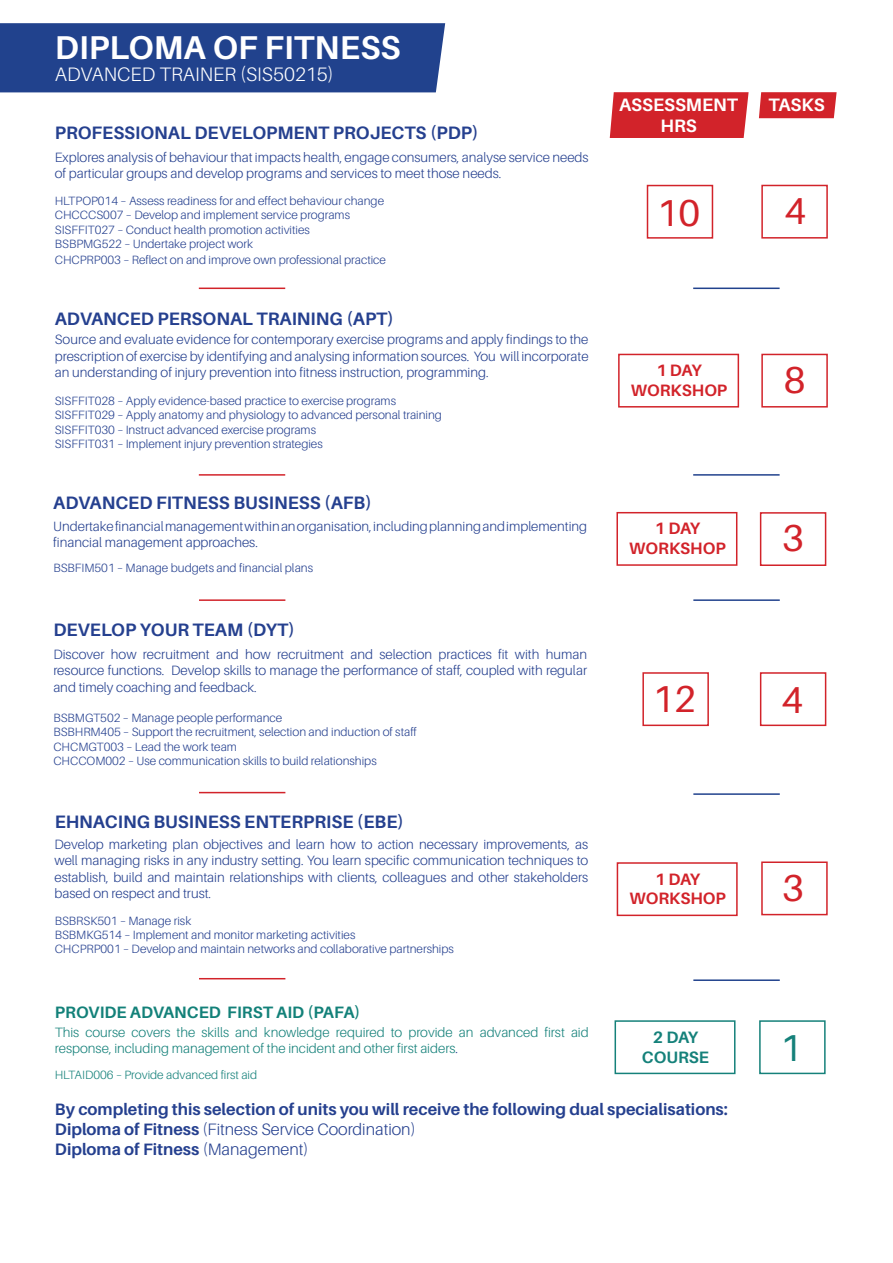
<style>
.page{position:relative;width:893px;height:1263px;background:#fff}
.page>*{position:absolute;margin:0;border:0;box-sizing:border-box;transform-origin:0 0}
.t1{font:37.5px "Aileron";color:#d2232a}
.t2{font:37.5px "Aileron";color:#15817a}
.t3{font:700 33px "Aileron";letter-spacing:.005em;color:#fff}
.t4{font:300 19.5px "Aileron";color:#fff}
.t5{font:700 18px "Aileron";color:#25408f}
.t6{font:700 18px/21.6px "Aileron";color:#fff;text-align:center}
.t7{font:700 16.5px/19.8px "Aileron";color:#25408f}
.t8{font:700 16.5px/19.8px "Aileron";color:#d2232a;text-align:center}
.t9{font:700 16.5px "Aileron";color:#138179}
.t10{font:700 16.5px/19.8px "Aileron";color:#15817a;text-align:center}
.t11{font:300 13.5px/16.2px "Aileron";color:#25408f;text-align:justify}
.t12{font:300 13.5px/16.2px "Aileron";color:#15817a}
.t13{font:300 12px/14.4px "Aileron";color:#25408f}
.t14{font:300 12px "Aileron";color:#15817a}
.s1{color:#25408f}
.s2{font-weight:300}
</style>
<div class="page">
<div style="left:610px;top:92px;width:139px;height:46px;background:#d2232a"></div>
<div style="left:0;top:23px;width:445px;height:69px;background:#21428d"></div>
<hr style="left:199px;top:288px;width:86px;height:1px;background:#d2232a">
<hr style="left:199px;top:474px;width:86px;height:2px;background:#d2232a">
<hr style="left:199px;top:599px;width:86px;height:2px;background:#d2232a">
<div style="left:647px;top:185px;width:66px;height:54px;border:2px solid #d2232a"></div>
<div style="left:761px;top:185px;width:67px;height:54px;border:2px solid #d2232a"></div>
<div style="left:618px;top:354px;width:121px;height:54px;border:2px solid #d2232a"></div>
<div style="left:761px;top:354px;width:67px;height:54px;border:2px solid #d2232a"></div>
<hr style="left:693px;top:288px;width:87px;height:1px;background:#21428d">
<hr style="left:693px;top:474px;width:87px;height:2px;background:#21428d">
<hr style="left:693px;top:599px;width:87px;height:2px;background:#21428d">
<div style="left:760px;top:512px;width:66px;height:54px;border:2px solid #d2232a"></div>
<div style="left:642px;top:672px;width:67px;height:54px;border:2px solid #d2232a"></div>
<div style="left:760px;top:672px;width:66px;height:54px;border:2px solid #d2232a"></div>
<svg style="left:759px;top:92px;width:78px;height:26px;background:#d32c33"></svg>
<div style="left:761px;top:861px;width:67px;height:54px;border:2px solid #d2232a"></div>
<hr style="left:199px;top:792px;width:86px;height:1px;background:#d2232a">
<hr style="left:693px;top:793px;width:87px;height:2px;background:#21428d">
<hr style="left:199px;top:978px;width:86px;height:1px;background:#d2232a">
<hr style="left:693px;top:979px;width:87px;height:2px;background:#21428d">
<div style="left:616px;top:512px;width:121px;height:54px;border:2px solid #d2232a"></div>
<div style="left:617px;top:862px;width:121px;height:54px;border:2px solid #d2232a"></div>
<div style="left:759px;top:1020px;width:67px;height:54px;border:2px solid #15817a"></div>
<div style="left:614px;top:1020px;width:121px;height:54px;border:2px solid #15817a"></div>
<h2 class="t3" style="left:55px;top:30px;width:347px">DIPLOMA OF FITNESS</h2>
<h3 class="t4" style="left:55px;top:64px;width:280px">ADVANCED TRAINER (SIS50215)</h3>
<h3 class="t5" style="left:55px;top:122px;width:425px">PROFESSIONAL DEVELOPMENT PROJECTS (PDP)</h3>
<p class="t11" style="left:55px;top:149px;width:535px">Explores analysis of behaviour that impacts health, engage consumers, analyse service needs of particular groups and develop programs and services to meet those needs.</p>
<p class="t13" style="left:55px;top:194px;width:331px">HLTPOP014 – Assess readiness for and effect behaviour change CHCCCS007 – Develop and implement service programs SISFFIT027 – Conduct health promotion activities<br>BSBPMG522 – Undertake project work</p>
<p class="t13" style="left:55px;top:253px;width:333px">CHCPRP003 – Reflect on and improve own professional practice</p>
<h3 class="t5" style="left:55px;top:308px;width:341px">ADVANCED PERSONAL TRAINING (APT)</h3>
<p class="t11" style="left:55px;top:332px;width:535px">Source and evaluate evidence for contemporary exercise programs and apply findings to the prescription of exercise by identifying and analysing information sources. You will incorporate an understanding of injury prevention into fitness instruction, programming.</p>
<p class="t13" style="left:55px;top:394px;width:389px">SISFFIT028 – Apply evidence-based practice to exercise programs SISFFIT029 – Apply anatomy and physiology to advanced personal training SISFFIT030 – Instruct advanced exercise programs<br>SISFFIT031 – Implement injury prevention strategies</p>
<h3 class="t5" style="left:53px;top:493px;width:320px">ADVANCED FITNESS BUSINESS (AFB)</h3>
<p class="t11" style="left:53px;top:518px;width:535px">Undertake financial management within an organisation, including planning and implementing financial management approaches.</p>
<p class="t13" style="left:53px;top:561px;width:261px">BSBFIM501 – Manage budgets and financial plans</p>
<h3 class="t5" style="left:53px;top:620px;width:243px">DEVELOP YOUR TEAM (DYT)</h3>
<p class="t11" style="left:53px;top:646px;width:535px">Discover how recruitment and how recruitment and selection practices fit with human resource functions. Develop skills to manage the performance of staff, coupled with regular and timely coaching and feedback.</p>
<p class="t13" style="left:53px;top:711px;width:365px">BSBMGT502 – Manage people performance<br>BSBHRM405 – Support the recruitment, selection and induction of staff CHCMGT003 – Lead the work team<br>CHCCOM002 – Use communication skills to build relationships</p>
<h3 class="t5" style="left:55px;top:811px;width:351px">EHNACING BUSINESS ENTERPRISE (EBE)</h3>
<p class="t11" style="left:54px;top:836px;width:535px">Develop marketing plan objectives and learn how to action necessary improvements, as well managing risks in any industry setting. You learn specific communication techniques to establish, build and maintain relationships with clients, colleagues and other stakeholders based on respect and trust.</p>
<p class="t13" style="left:55px;top:913px;width:401px">BSBRSK501 – Manage risk<br>BSBMKG514 – Implement and monitor marketing activities<br>CHCPRP001 – Develop and maintain networks and collaborative partnerships</p>
<p class="t9" style="left:55px;top:1003px;width:307px">PROVIDE ADVANCED FIRST AID (PAFA)</p>
<p class="t12" style="left:55px;top:1024px;width:535px">This course covers the skills and knowledge required to provide an advanced first aid response, including management of the incident and other first aiders<span class="s1">.</span></p>
<p class="t14" style="left:55px;top:1068px;width:204px">HLTAID006 – Provide advanced first aid</p>
<h3 class="t6" style="left:619px;top:94px;width:120px">ASSESSMENT<br>HRS</h3>
<h3 class="t6" style="left:769px;top:94px;width:58px">TASKS</h3>
<h1 class="t1" style="left:657px;top:192px;width:45px">10</h1>
<h1 class="t1" style="left:784px;top:190px;width:23px">4</h1>
<p class="t8" style="left:631px;top:361px;width:98px">1 DAY<br>WORKSHOP</p>
<h1 class="t1" style="left:784px;top:359px;width:23px">8</h1>
<p class="t8" style="left:629px;top:519px;width:98px">1 DAY<br>WORKSHOP</p>
<h1 class="t1" style="left:782px;top:517px;width:23px">3</h1>
<h1 class="t1" style="left:652px;top:678px;width:45px">12</h1>
<h1 class="t1" style="left:781px;top:679px;width:23px">4</h1>
<p class="t8" style="left:629px;top:869px;width:98px">1 DAY<br>WORKSHOP</p>
<p class="t10" style="left:642px;top:1027px;width:69px">2 DAY<br>COURSE</p>
<h1 class="t1" style="left:782px;top:867px;width:23px">3</h1>
<h1 class="t2" style="left:780px;top:1027px;width:23px">1</h1>
<p class="t7" style="left:55px;top:1100px;width:674px">By completing this selection of units you will receive the following dual specialisations:<br>Diploma of Fitness <span class="s2">(Fitness Service Coordination)<br></span>Diploma of Fitness <span class="s2">(Management)</span></p>
</div>
